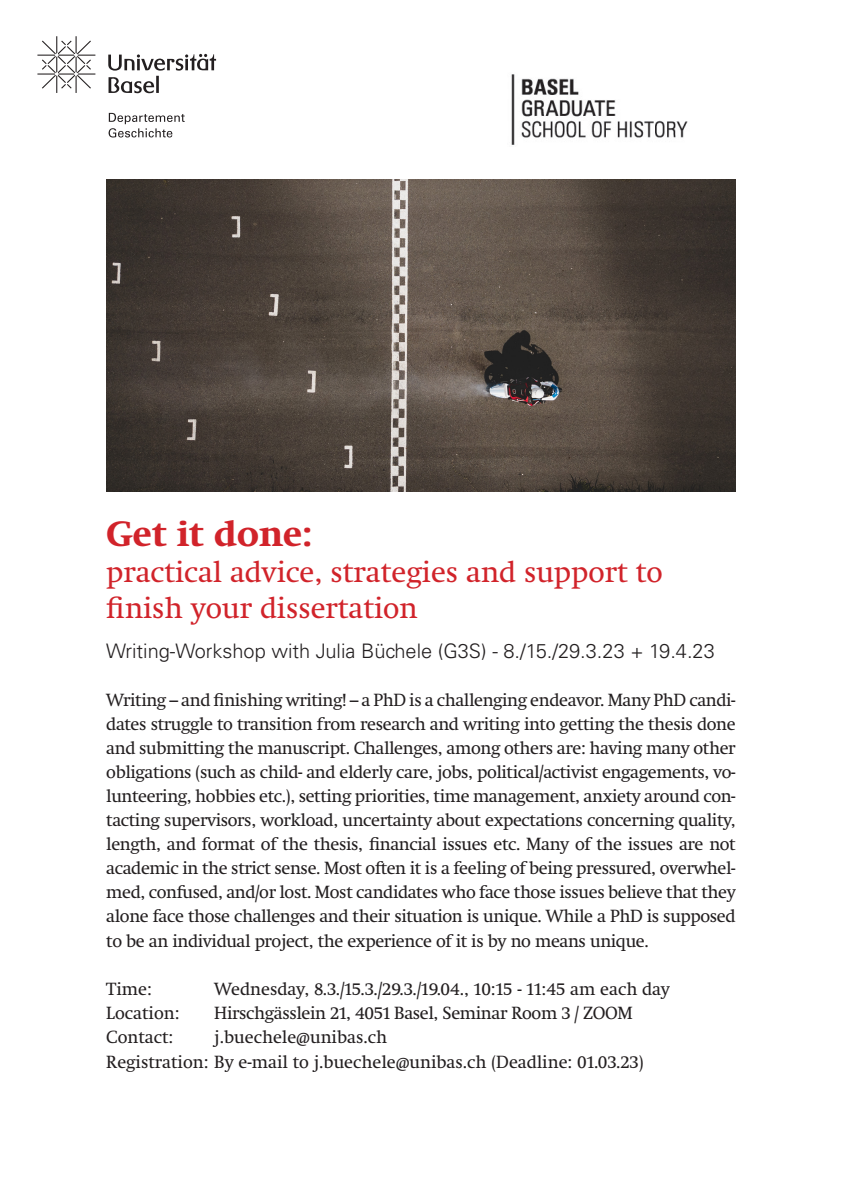
<style>
.page{position:relative;width:842px;height:1191px;background:#fff}
.page>*{position:absolute;margin:0;border:0;box-sizing:border-box;transform-origin:0 0}
.t1{font:700 36px "Swift Neue LT Pro";color:#d1232a}
.t2{font:30px "Swift Neue LT Pro";color:#d1232a}
.t3{font:300 20px "Univers LT Std";color:#231f20}
.t4{font:18px/24.1px "Swift Neue LT Pro";color:#231f20;text-align:justify}
.t5{font:18px "Swift Neue LT Pro";letter-spacing:-.02em;color:#231f20}
</style>
<div class="page">
<svg style="left:109px;top:113px;width:76px;height:24px"></svg>
<svg style="left:108px;top:54px;width:108px;height:39px"></svg>
<svg style="left:37px;top:36px;width:58px;height:57px"></svg>
<img style="left:106px;top:179px;width:630px;height:313px">
<img style="left:511px;top:74px;width:177px;height:71px">
<p class="t1" style="left:106px;top:513px;width:208px">Get it done:</p>
<p class="t2" style="left:106px;top:554px;width:558px">practical advice, strategies and support to</p>
<p class="t2" style="left:106px;top:590px;width:313px">finish your dissertation</p>
<p class="t3" style="left:106px;top:639px;width:610px">Writing-Workshop with Julia Büchele (G3S) - 8./15./29.3.23 + 19.4.23</p>
<p class="t4" style="left:106px;top:688px;width:631px">Writing – and finishing writing! – a PhD is a challenging endeavor. Many PhD candi&shy;dates struggle to transition from research and writing into getting the thesis done and submitting the manuscript. Challenges, among others are: having many other obligations (such as child- and elderly care, jobs, political/activist engagements, vo&shy;lunteering, hobbies etc.), setting priorities, time management, anxiety around con&shy;tacting supervisors, workload, uncertainty about expectations concerning quality, length, and format of the thesis, financial issues etc. Many of the issues are not academic in the strict sense. Most often it is a feeling of being pressured, overwhel&shy;med, confused, and/or lost. Most candidates who face those issues believe that they alone face those challenges and their situation is unique. While a PhD is supposed to be an individual project, the experience of it is by no means unique.</p>
<p class="t4" style="left:106px;top:977px;width:47px">Time:</p>
<p class="t4" style="left:214px;top:977px;width:457px">Wednesday, 8.3./15.3./29.3./19.04., 10:15 - 11:45 am each day</p>
<p class="t4" style="left:106px;top:1001px;width:75px">Location:</p>
<p class="t5" style="left:214px;top:1002px;width:420px">Hirschgässlein 21, 4051 Basel, Seminar Room 3 / ZOOM</p>
<p class="t4" style="left:106px;top:1025px;width:69px">Contact:</p>
<p class="t4" style="left:214px;top:1025px;width:174px">j.buechele@unibas.ch</p>
<p class="t4" style="left:106px;top:1049px;width:539px">Registration: By e-mail to j.buechele@unibas.ch (Deadline: 01.03.23)</p>
</div>
